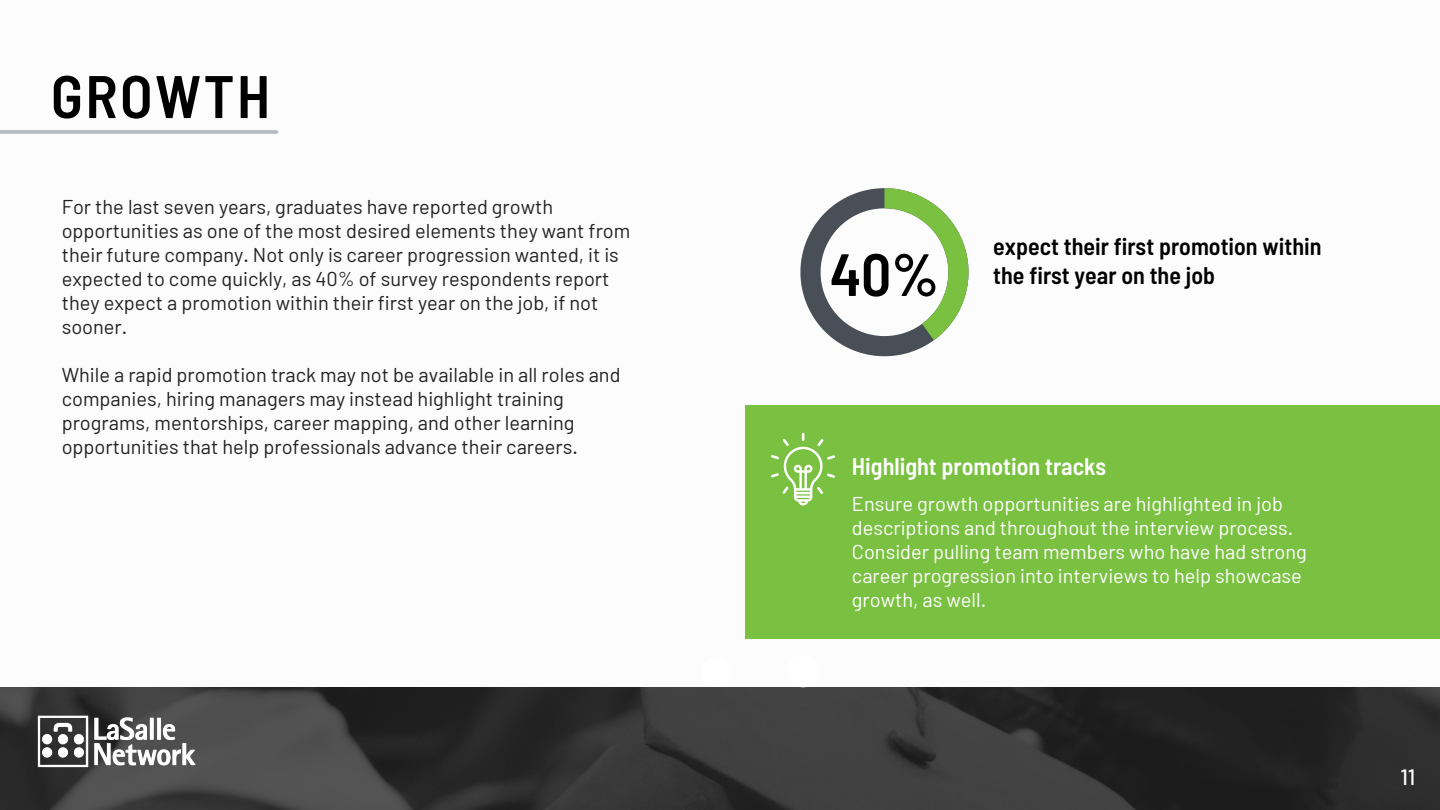
<style>
.page{position:relative;width:1440px;height:810px;background:#fff}
.page>*{position:absolute;margin:0;border:0;box-sizing:border-box;transform-origin:0 0}
.t1{font:600 semi-condensed 60px "Barlow";letter-spacing:.04em;color:#000}
.t2{font:600 semi-condensed 59.5px "Barlow";color:#000}
.t3{font:600 semi-condensed 24px/29.2px "Barlow";color:#000}
.t4{font:600 semi-condensed 24px "Barlow";color:#fff}
.t5{font:500 22.1px "Barlow";color:#fff}
.t6{font:20px/24px "Barlow";color:#222}
.t7{font:20px/24px "Barlow";color:#fff}
</style>
<div class="page">
<img style="left:0;top:687px;width:1440px;height:123px">
<img style="left:34px;top:709px;width:172px;height:65px">
<div style="left:745px;top:405px;width:695px;height:234px;background:#7ac142"></div>
<svg style="left:771px;top:433px;width:64px;height:73px"></svg>
<svg style="left:800px;top:188px;width:169px;height:168px"></svg>
<hr style="left:0;top:130px;width:276px;height:4px;background:#b6bcc2">
<h1 class="t1" style="left:51px;top:58px;width:221px">GROWTH</h1>
<p class="t6" style="left:62px;top:194px;width:570px">For the last seven years, graduates have reported growth opportunities as one of the most desired elements they want from their future company. Not only is career progression wanted, it is expected to come quickly, as 40% of survey respondents report they expect a promotion within their first year on the job, if not sooner.</p>
<p class="t6" style="left:62px;top:362px;width:560px">While a rapid promotion track may not be available in all roles and companies, hiring managers may instead highlight training programs, mentorships, career mapping, and other learning opportunities that help professionals advance their careers.</p>
<h2 class="t2" style="left:830px;top:236px;width:111px">40%</h2>
<p class="t3" style="left:993px;top:230px;width:330px">expect their first promotion within the first year on the job</p>
<p class="t4" style="left:852px;top:451px;width:256px">Highlight promotion tracks</p>
<p class="t7" style="left:852px;top:491px;width:457px">Ensure growth opportunities are highlighted in job descriptions and throughout the interview process.<br>Consider pulling team members who have had strong career progression into interviews to help showcase growth, as well.</p>
<p class="t5" style="left:1400px;top:763px;width:17px">11</p>
</div>
